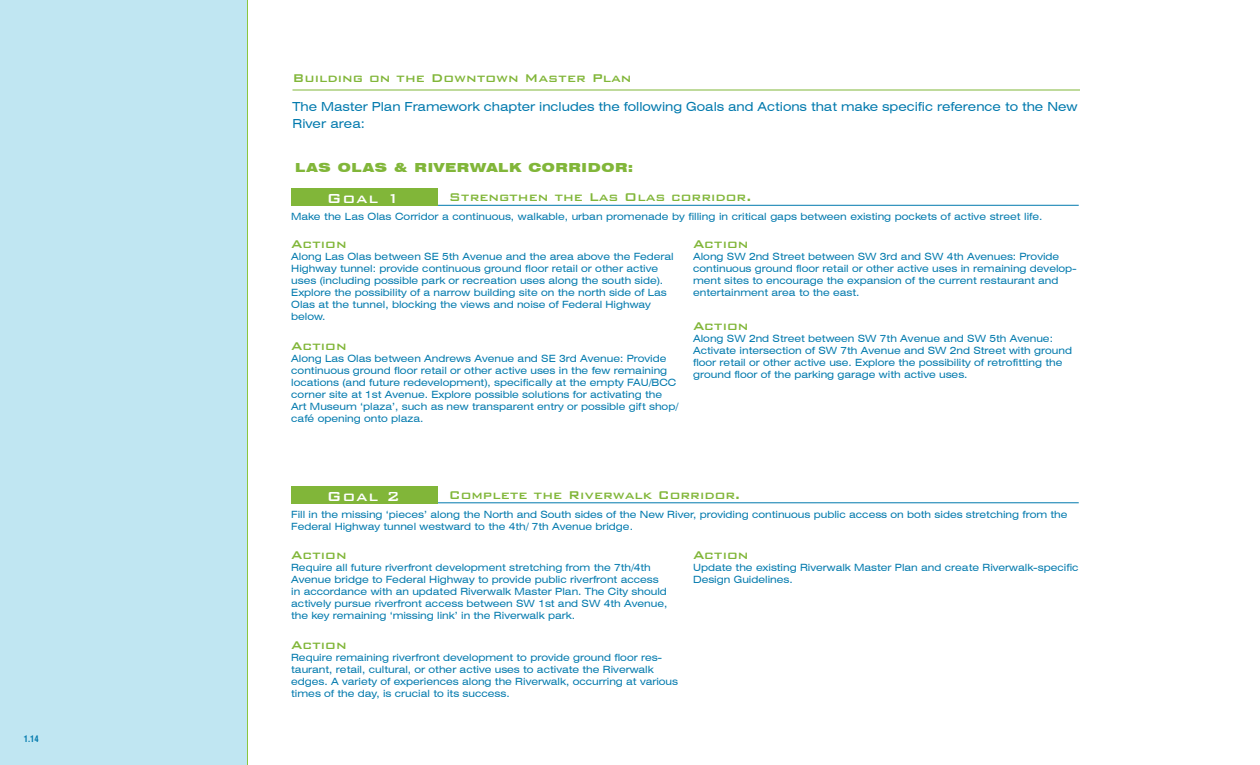
<style>
.page{position:relative;width:1260px;height:765px;background:#fff}
.page>*{position:absolute;margin:0;border:0;box-sizing:border-box;transform-origin:0 0}
.t1{font:500 17.5px "Bank Gothic BT";letter-spacing:.05em;color:#fff}
.t2{font:500 15px "Bank Gothic BT";color:#81b639}
.t3{font:expanded 12.5px/17.5px "Swiss 721 BT";color:#0079ad}
.t4{font:900 expanded 12.5px "Swiss 721 BT";letter-spacing:.05em;color:#81b639}
.t5{font:expanded 10px/12px "Swiss 721 BT";color:#0079ad}
.t6{font:700 condensed 8.75px "Swiss 721 BT";color:#0079ad}
</style>
<div class="page">
<div style="left:0;top:0;width:248px;height:765px;background:#c0e6f2"></div>
<hr style="left:292px;top:90px;width:788px;height:1px;background:#81b639">
<hr style="left:247px;top:0;width:1px;height:765px;background:#8bc63e">
<hr style="left:291px;top:205px;width:788px;height:1px;background:#0079ad">
<div style="left:291px;top:188px;width:147px;height:18px;background:#81b639"></div>
<hr style="left:291px;top:502px;width:788px;height:1px;background:#0079ad">
<div style="left:291px;top:486px;width:147px;height:18px;background:#81b639"></div>
<p class="t6" style="left:24px;top:734px;width:17px">1.14</p>
<h2 class="t2" style="left:292px;top:70px;width:340px">Building on the Downtown Master Plan</h2>
<p class="t3" style="left:292px;top:98px;width:787px">The Master Plan Framework chapter includes the following Goals and Actions that make specific reference to the New<br>River area:</p>
<p class="t4" style="left:295px;top:160px;width:131px">LAS OLAS &amp; RIV</p>
<p class="t4" style="left:445px;top:160px;width:190px">ERWALK CORRI DOR:</p>
<h1 class="t1" style="left:327px;top:189px;width:75px">Goal 1</h1>
<h2 class="t2" style="left:449px;top:189px;width:304px">Strengthen the Las Olas corridor.</h2>
<p class="t5" style="left:291px;top:211px;width:753px">Make the Las Olas Corridor a continuous, walkable, urban promenade by filling in critical gaps between existing pockets of active street life.</p>
<h2 class="t2" style="left:291px;top:235px;width:57px">Action</h2>
<p class="t5" style="left:291px;top:250px;width:384px">Along Las Olas between SE 5th Avenue and the area above the Federal Highway tunnel: provide continuous ground floor retail or other active uses (including possible park or recreation uses along the south side).<br>Explore the possibility of a narrow building site on the north side of Las Olas at the tunnel, blocking the views and noise of Federal Highway below.</p>
<h2 class="t2" style="left:291px;top:337px;width:57px">Action</h2>
<p class="t5" style="left:291px;top:352px;width:388px">Along Las Olas between Andrews Avenue and SE 3rd Avenue: Provide continuous ground floor retail or other active uses in the few remaining locations (and future redevelopment), specifically at the empty FAU/BCC corner site at 1st Avenue. Explore possible solutions for activating the Art Museum ‘plaza’, such as new transparent entry or possible gift shop/ café opening onto plaza.</p>
<h2 class="t2" style="left:693px;top:235px;width:57px">Action</h2>
<p class="t5" style="left:693px;top:250px;width:385px">Along SW 2nd Street between SW 3rd and SW 4th Avenues: Provide continuous ground floor retail or other active uses in remaining develop&shy;ment sites to encourage the expansion of the current restaurant and entertainment area to the east.</p>
<h2 class="t2" style="left:693px;top:318px;width:57px">Action</h2>
<p class="t5" style="left:693px;top:333px;width:380px">Along SW 2nd Street between SW 7th Avenue and SW 5th Avenue:<br>Activate intersection of SW 7th Avenue and SW 2nd Street with ground floor retail or other active use. Explore the possibility of retrofitting the ground floor of the parking garage with active uses.</p>
<h1 class="t1" style="left:327px;top:486px;width:75px">Goal 2</h1>
<h2 class="t2" style="left:449px;top:487px;width:293px">Complete the Riverwalk Corridor.</h2>
<p class="t5" style="left:291px;top:508px;width:778px">Fill in the missing ‘pieces’ along the North and South sides of the New River, providing continuous public access on both sides stretching from the<br>Federal Highway tunnel westward to the 4th/ 7th Avenue bridge.</p>
<h2 class="t2" style="left:291px;top:547px;width:57px">Action</h2>
<p class="t5" style="left:291px;top:561px;width:378px">Require all future riverfront development stretching from the 7th/4th Avenue bridge to Federal Highway to provide public riverfront access in accordance with an updated Riverwalk Master Plan. The City should actively pursue riverfront access between SW 1st and SW 4th Avenue, the key remaining ‘missing link’ in the Riverwalk park.</p>
<h2 class="t2" style="left:291px;top:637px;width:57px">Action</h2>
<p class="t5" style="left:291px;top:651px;width:388px">Require remaining riverfront development to provide ground floor res&shy;taurant, retail, cultural, or other active uses to activate the Riverwalk edges. A variety of experiences along the Riverwalk, occurring at various times of the day, is crucial to its success.</p>
<h2 class="t2" style="left:693px;top:547px;width:57px">Action</h2>
<p class="t5" style="left:693px;top:561px;width:387px">Update the existing Riverwalk Master Plan and create Riverwalk-specific<br>Design Guidelines.</p>
</div>
